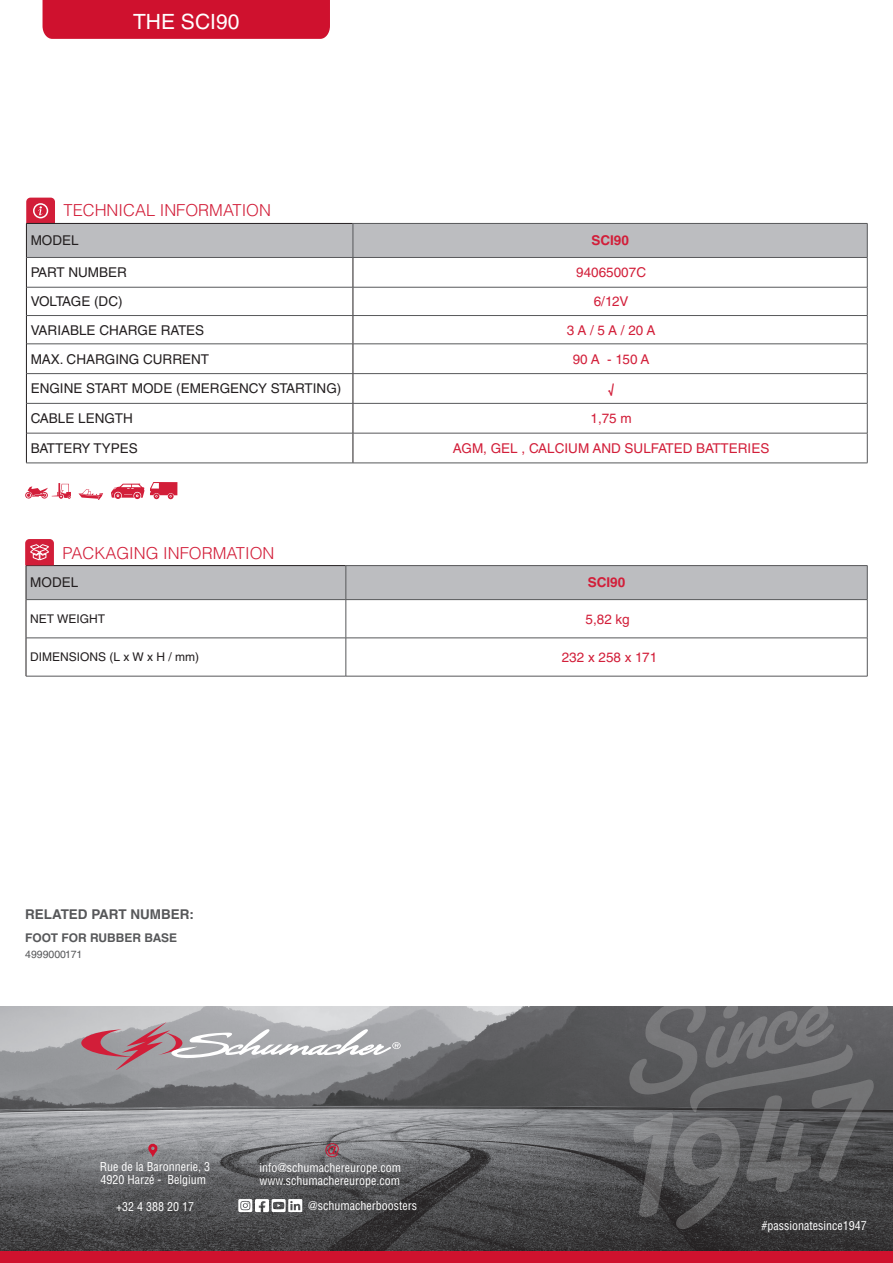
<style>
.page{position:relative;width:893px;height:1263px;background:#fff}
.page>*{position:absolute;margin:0;border:0;box-sizing:border-box;transform-origin:0 0}
.t1{font:21px "Helvetica LT Std";color:#fff}
.t2{font:300 16.5px "Helvetica LT Std";color:#d21e39}
.t3{font:13.5px "Helvetica LT Std";color:#231f20}
.t4{font:13.5px "Helvetica LT Std";color:#d21e39}
.t5{font:700 13.5px "Helvetica LT Std";color:#57585a}
.t6{font:13.5px "Helvetica LT Std";letter-spacing:-.03em;color:#231f20}
.t7{font:700 13.5px "Helvetica LT Std";color:#d21e39}
.t8{font:condensed 12px/13.5px "Helvetica LT Std";color:#fff}
.t9{font:12px "Helvetica LT Std";color:#231f20}
.t10{font:700 12px "Helvetica LT Std";color:#57585a}
.t11{font:10.5px "Helvetica LT Std";color:#57585a}
</style>
<div class="page">
<hr style="left:26px;top:433px;width:1px;height:30px;background:#231f20">
<hr style="left:353px;top:433px;width:1px;height:30px;background:#231f20">
<svg style="left:26px;top:198px;width:842px;height:235px"></svg>
<hr style="left:27px;top:433px;width:326px;height:1px;background:#57585a">
<hr style="left:353px;top:433px;width:514px;height:1px;background:#57585a">
<hr style="left:867px;top:433px;width:1px;height:30px;background:#57585a">
<hr style="left:26px;top:463px;width:327px;height:1px;background:#57585a">
<hr style="left:353px;top:463px;width:514px;height:1px;background:#57585a">
<hr style="left:26px;top:600px;width:1px;height:38px;background:#231f20">
<hr style="left:26px;top:638px;width:1px;height:38px;background:#231f20">
<hr style="left:867px;top:566px;width:1px;height:33px;background:#57585a">
<hr style="left:346px;top:600px;width:1px;height:38px;background:#57585a">
<hr style="left:867px;top:600px;width:1px;height:38px;background:#57585a">
<hr style="left:26px;top:638px;width:320px;height:1px;background:#57585a">
<hr style="left:346px;top:638px;width:521px;height:1px;background:#57585a">
<hr style="left:346px;top:638px;width:1px;height:38px;background:#57585a">
<hr style="left:867px;top:638px;width:1px;height:38px;background:#57585a">
<hr style="left:26px;top:676px;width:320px;height:1px;background:#57585a">
<hr style="left:346px;top:676px;width:521px;height:1px;background:#57585a">
<svg style="left:25px;top:539px;width:842px;height:61px"></svg>
<svg style="left:79px;top:489px;width:24px;height:11px"></svg>
<svg style="left:150px;top:482px;width:27px;height:17px"></svg>
<svg style="left:111px;top:484px;width:33px;height:15px"></svg>
<svg style="left:25px;top:483px;width:46px;height:16px"></svg>
<div style="left:0;top:1250px;width:893px;height:13px;background:#cf122e"></div>
<img style="left:0;top:1007px;width:893px;height:243px">
<svg style="left:629px;top:1007px;width:245px;height:222px;background:#5c5c5e"></svg>
<svg style="left:81px;top:1021px;width:320px;height:48px;background:#b2a7ac"></svg>
<svg style="left:325px;top:1143px;width:14px;height:14px"></svg>
<svg style="left:148px;top:1144px;width:10px;height:13px"></svg>
<svg style="left:238px;top:1199px;width:64px;height:13px"></svg>
<div style="left:43px;top:0;width:287px;height:39px;background:#cf112e"></div>
<p class="t1" style="left:133px;top:10px;width:108px">THE SCI90</p>
<p class="t2" style="left:64px;top:200px;width:209px">TECHNICAL INFORMATION</p>
<p class="t3" style="left:31px;top:233px;width:50px">MODEL</p>
<p class="t7" style="left:591px;top:232px;width:39px">SCI90</p>
<p class="t3" style="left:31px;top:265px;width:98px">PART NUMBER</p>
<p class="t4" style="left:576px;top:265px;width:71px">94065007C</p>
<p class="t6" style="left:31px;top:294px;width:93px">VOLTAGE (DC)</p>
<p class="t4" style="left:594px;top:294px;width:36px">6/12V</p>
<p class="t3" style="left:31px;top:322px;width:175px">VARIABLE CHARGE RATES</p>
<p class="t4" style="left:567px;top:322px;width:90px">3 A / 5 A / 20 A</p>
<p class="t3" style="left:31px;top:351px;width:180px">MAX. CHARGING CURRENT</p>
<p class="t4" style="left:573px;top:351px;width:78px">90 A - 150 A</p>
<p class="t3" style="left:31px;top:381px;width:312px">ENGINE START MODE (EMERGENCY STARTING)</p>
<p class="t4" style="left:608px;top:381px;width:8px">√</p>
<p class="t3" style="left:31px;top:410px;width:104px">CABLE LENGTH</p>
<p class="t4" style="left:590px;top:410px;width:43px">1,75 m</p>
<p class="t3" style="left:31px;top:440px;width:109px">BATTERY TYPES</p>
<p class="t4" style="left:453px;top:440px;width:318px">AGM, GEL , CALCIUM AND SULFATED BATTERIES</p>
<p class="t2" style="left:63px;top:542px;width:213px">PACKAGING INFORMATION</p>
<p class="t3" style="left:30px;top:575px;width:50px">MODEL</p>
<p class="t7" style="left:588px;top:574px;width:39px">SCI90</p>
<p class="t9" style="left:30px;top:612px;width:76px">NET WEIGHT</p>
<p class="t4" style="left:586px;top:611px;width:46px">5,82 kg</p>
<p class="t9" style="left:30px;top:650px;width:170px">DIMENSIONS (L x W x H / mm)</p>
<p class="t4" style="left:562px;top:649px;width:97px">232 x 258 x 171</p>
<p class="t5" style="left:25px;top:906px;width:170px">RELATED PART NUMBER:</p>
<p class="t10" style="left:25px;top:930px;width:153px">FOOT FOR RUBBER BASE</p>
<p class="t11" style="left:25px;top:948px;width:59px">4999000171</p>
<p class="t8" style="left:100px;top:1160px;width:112px">Rue de la Baronnerie, 3<br>4920 Harzé - Belgium</p>
<p class="t8" style="left:116px;top:1200px;width:79px">+32 4 388 20 17</p>
<p class="t8" style="left:259px;top:1161px;width:143px">info@schumachereurope.com www.schumachereurope.com</p>
<p class="t8" style="left:308px;top:1199px;width:110px">@schumacherboosters</p>
<p class="t8" style="left:761px;top:1219px;width:107px">#passionatesince1947</p>
</div>
